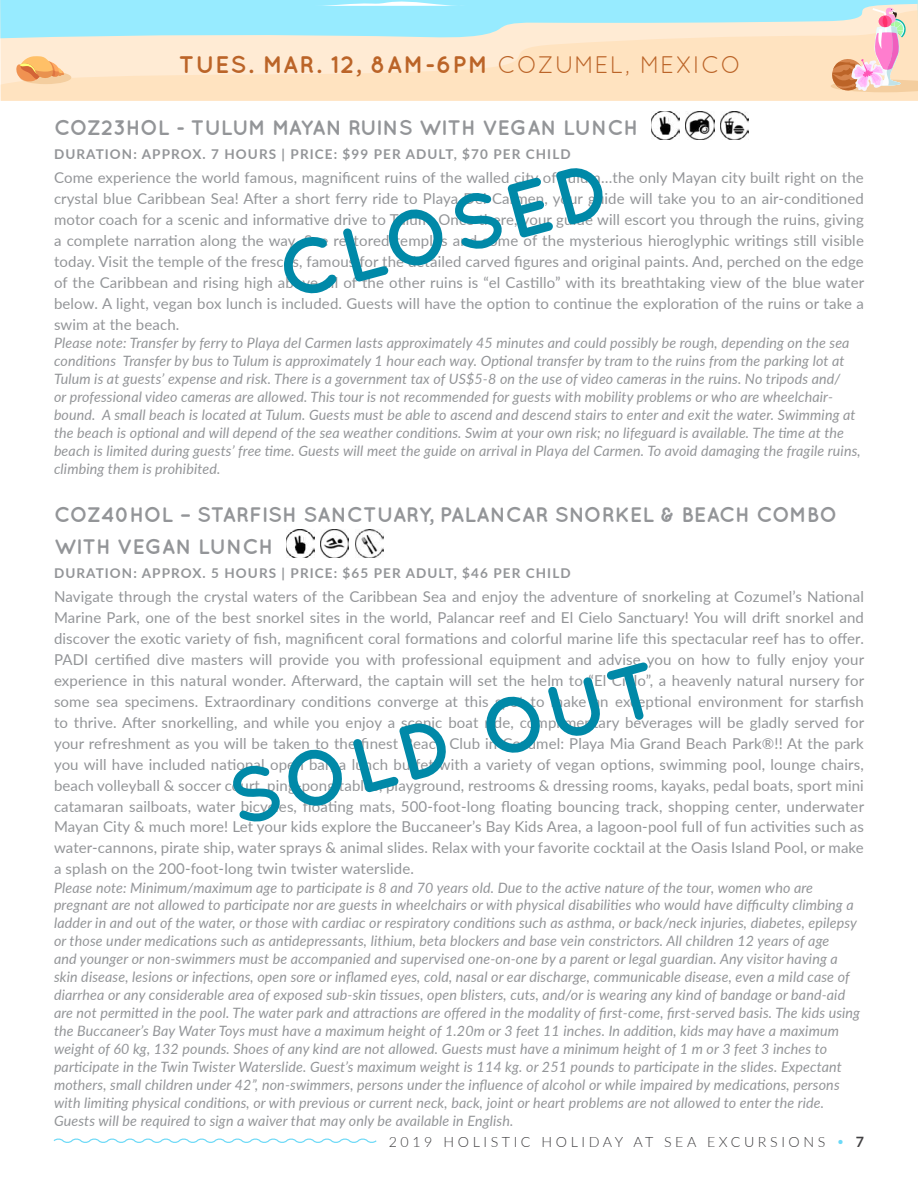
<style>
.page{position:relative;width:918px;height:1188px;background:#fff}
.page>*{position:absolute;margin:0;border:0;box-sizing:border-box;transform-origin:0 0}
.t1{font:700 78px "Quicksand";color:#0089a8}
.t2{font:700 24px "Quicksand";letter-spacing:.05em;color:#bb6428}
.t3{font:700 21px/31.5px "Quicksand";color:#939598}
.t4{font:15px/21px "Lato";letter-spacing:.01em;color:#939598;text-align:justify}
.t5{font:italic 14.25px/18px "Lato";letter-spacing:.01em;color:#939598}
.t6{font:300 14.25px "Lato";letter-spacing:.25em;color:#414042}
.t7{font:700 13.5px "Lato";letter-spacing:.08em;color:#939598}
.s1{font-weight:400}
.s2{color:#6bd9f7}
.s3{font-weight:700}
</style>
<div class="page">
<svg style="left:53px;top:1138px;width:324px;height:5px"></svg>
<div style="left:1px;top:92px;width:917px;height:8px;background:#ffe3c0"></div>
<svg style="left:0;top:0;width:918px;height:92px;background:#dde5d8"></svg>
<img style="left:651px;top:111px;width:28px;height:29px">
<img style="left:686px;top:111px;width:28px;height:29px">
<img style="left:720px;top:111px;width:29px;height:29px">
<img style="left:286px;top:530px;width:28px;height:28px">
<img style="left:320px;top:530px;width:29px;height:28px">
<img style="left:355px;top:530px;width:29px;height:28px">
<h2 class="t2" style="left:179px;top:50px;width:564px">TUES. MAR. 12, 8AM-6PM <span class="s1">COZUMEL, MEXICO</span></h2>
<h3 class="t3" style="left:54px;top:111px;width:586px">COZ23HOL - TULUM MAYAN RUINS WITH VEGAN LUNCH</h3>
<p class="t7" style="left:54px;top:144px;width:518px">DURATION: APPROX. 7 HOURS | PRICE: $99 PER ADULT, $70 PER CHILD</p>
<p class="t4" style="left:54px;top:166px;width:812px">Come experience the world famous, magnificent ruins of the walled city of Tulum…the only Mayan city built right on the crystal blue Caribbean Sea! After a short ferry ride to Playa Del Carmen, your guide will take you to an air-conditioned motor coach for a scenic and informative drive to Tulum. Once there, your guide will escort you through the ruins, giving a complete narration along the way. See restored temples and some of the mysterious hieroglyphic writings still visible today. Visit the temple of the frescos, famous for the detailed carved figures and original paints. And, perched on the edge of the Caribbean and rising high above all of the other ruins is “el Castillo” with its breathtaking view of the blue water below. A light, vegan box lunch is included. Guests will have the option to continue the exploration of the ruins or take a swim at the beach.</p>
<p class="t5" style="left:54px;top:333px;width:808px">Please note: Transfer by ferry to Playa del Carmen lasts approximately 45 minutes and could possibly be rough, depending on the sea conditions Transfer by bus to Tulum is approximately 1 hour each way. Optional transfer by tram to the ruins from the parking lot at Tulum is at guests’ expense and risk. There is a government tax of US$5-8 on the use of video cameras in the ruins. No tripods and/<br>or professional video cameras are allowed. This tour is not recommended for guests with mobility problems or who are wheelchair&shy;bound. A small beach is located at Tulum. Guests must be able to ascend and descend stairs to enter and exit the water. Swimming at the beach is optional and will depend of the sea weather conditions. Swim at your own risk; no lifeguard is available. The time at the beach is limited during guests’ free time. Guests will meet the guide on arrival in Playa del Carmen. To avoid damaging the fragile ruins, climbing them is prohibited.</p>
<h3 class="t3" style="left:54px;top:498px;width:785px">COZ40HOL – STARFISH SANCTUARY, PALANCAR SNORKEL &amp; BEACH COMBO<br>WITH VEGAN LUNCH</h3>
<p class="t7" style="left:54px;top:563px;width:518px">DURATION: APPROX. 5 HOURS | PRICE: $65 PER ADULT, $46 PER CHILD</p>
<p class="t4" style="left:54px;top:585px;width:812px">Navigate through the crystal waters of the Caribbean Sea and enjoy the adventure of snorkeling at Cozumel’s National Marine Park, one of the best snorkel sites in the world, Palancar reef and El Cielo Sanctuary! You will drift snorkel and discover the exotic variety of fish, magnificent coral formations and colorful marine life this spectacular reef has to offer.<br>PADI certified dive masters will provide you with professional equipment and advise you on how to fully enjoy your experience in this natural wonder. Afterward, the captain will set the helm to “El Cielo”, a heavenly natural nursery for some sea specimens. Extraordinary conditions converge at this spot to make an exceptional environment for starfish to thrive. After snorkelling, and while you enjoy a scenic boat ride, complimentary beverages will be gladly served for your refreshment as you will be taken to the finest Beach Club in Cozumel: Playa Mia Grand Beach Park®!! At the park you will have included national open bar, a lunch buffet with a variety of vegan options, swimming pool, lounge chairs, beach volleyball &amp; soccer court, ping-pong tables, playground, restrooms &amp; dressing rooms, kayaks, pedal boats, sport mini catamaran sailboats, water bicycles, floating mats, 500-foot-long floating bouncing track, shopping center, underwater Mayan City &amp; much more! Let your kids explore the Buccaneer’s Bay Kids Area, a lagoon-pool full of fun activities such as water-cannons, pirate ship, water sprays &amp; animal slides. Relax with your favorite cocktail at the Oasis Island Pool, or make a splash on the 200-foot-long twin twister waterslide.</p>
<p class="t5" style="left:54px;top:878px;width:808px">Please note: Minimum/maximum age to participate is 8 and 70 years old. Due to the active nature of the tour, women who are pregnant are not allowed to participate nor are guests in wheelchairs or with physical disabilities who would have difficulty climbing a ladder in and out of the water, or those with cardiac or respiratory conditions such as asthma, or back/neck injuries, diabetes, epilepsy or those under medications such as antidepressants, lithium, beta blockers and base vein constrictors. All children 12 years of age<br>and younger or non-swimmers must be accompanied and supervised one-on-one by a parent or legal guardian. Any visitor having a skin disease, lesions or infections, open sore or inflamed eyes, cold, nasal or ear discharge, communicable disease, even a mild case of diarrhea or any considerable area of exposed sub-skin tissues, open blisters, cuts, and/or is wearing any kind of bandage or band-aid are not permitted in the pool. The water park and attractions are offered in the modality of first-come, first-served basis. The kids using the Buccaneer’s Bay Water Toys must have a maximum height of 1.20m or 3 feet 11 inches. In addition, kids may have a maximum weight of 60 kg, 132 pounds. Shoes of any kind are not allowed. Guests must have a minimum height of 1 m or 3 feet 3 inches to participate in the Twin Twister Waterslide. Guest’s maximum weight is 114 kg. or 251 pounds to participate in the slides. Expectant mothers, small children under 42”, non-swimmers, persons under the influence of alcohol or while impaired by medications, persons with limiting physical conditions, or with previous or current neck, back, joint or heart problems are not allowed to enter the ride.<br>Guests will be required to sign a waiver that may only be available in English.</p>
<h1 class="t1" style="left:267px;top:230px;width:342px;rotate:-15deg">CLOSED</h1>
<h1 class="t1" style="left:218px;top:756px;width:445px;rotate:-15deg">SOLD OUT</h1>
<p class="t6" style="left:389px;top:1132px;width:477px">2019 HOLISTIC HOLIDAY AT SEA EXCURSIONS <span class="s2">•</span> <span class="s3">7</span></p>
</div>
